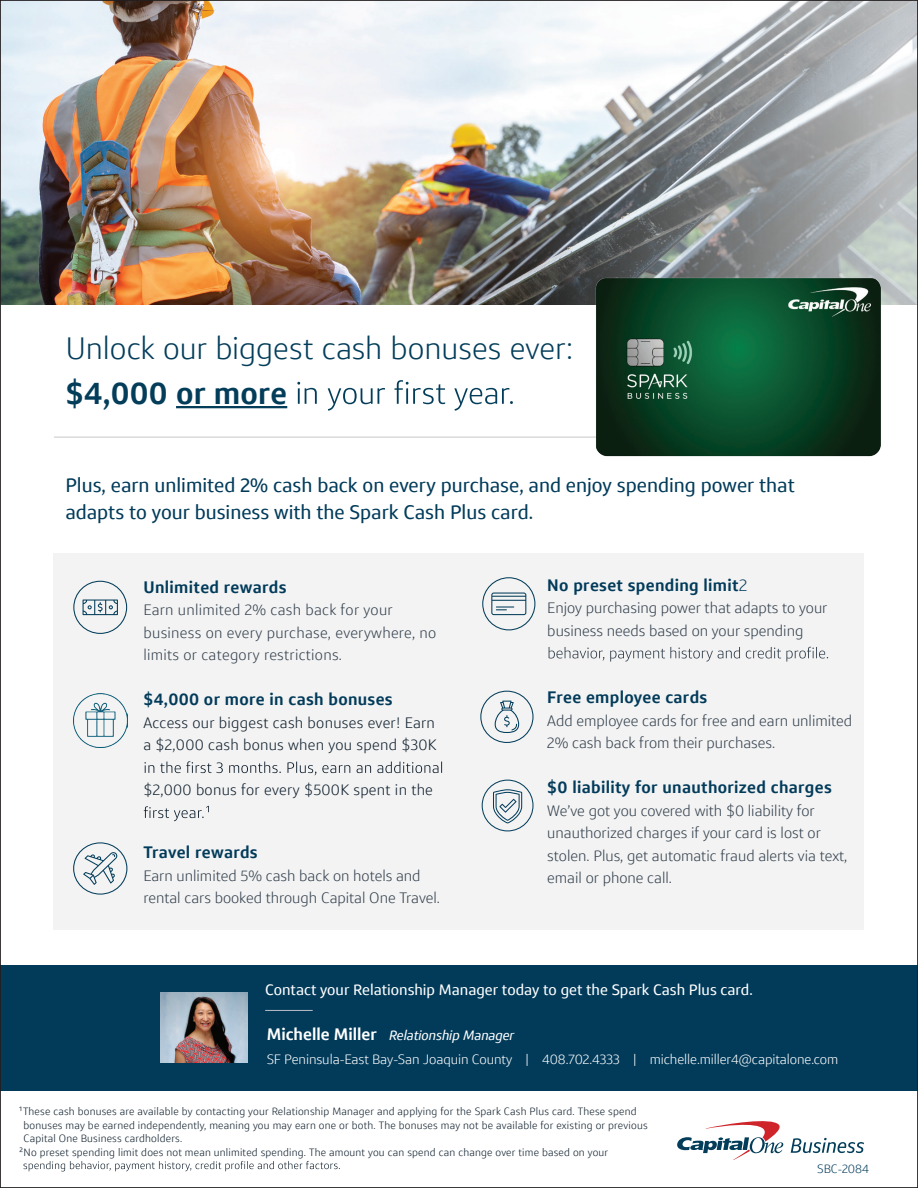
<style>
.page{position:relative;width:918px;height:1188px;background:#fff}
.page>*{position:absolute;margin:0;border:0;box-sizing:border-box;transform-origin:0 0}
.t1{font:300 30.75px "Optimist";color:#033d5a}
.t2{font:600 30.75px "Optimist";letter-spacing:.005em;color:#033d5a}
.t3{font:19.5px/27px "Optimist";color:#023b5a}
.t4{font:600 16.5px "Optimist";letter-spacing:.02em;color:#023b5a}
.t5{font:300 15px/22.5px "Optimist";color:#323f4c}
.t6{font:300 15px/22.5px "Optimist";letter-spacing:.02em;color:#0b1b29}
.t7{font:300 15px/22.5px "Optimist";letter-spacing:.02em;color:#323f4c}
.t8{font:15px "Optimist";color:#fff}
.t9{font:300 13.5px/24px "Optimist";letter-spacing:-.005em;color:#fff}
.t10{font:300 12px "Optimist";color:#023b5a}
.t11{font:300 10.5px "Optimist";letter-spacing:.02em;color:#0b1b29}
.s1{font-weight:300}
.s2{font-weight:600;font-size:16.5px}
.s3{font-weight:400;font-style:italic}
</style>
<div class="page">
<div style="left:0;top:965px;width:918px;height:126px;background:#023b5a"></div>
<img style="left:2px;top:2px;width:444px;height:303px">
<hr style="left:265px;top:1010px;width:48px;height:1px;background:#bcbfc7">
<svg style="left:446px;top:2px;width:470px;height:303px"></svg>
<hr style="left:54px;top:436px;width:799px;height:2px;background:#dbdad8">
<img style="left:586px;top:267px;width:305px;height:190px">
<svg style="left:677px;top:1121px;width:106px;height:39px"></svg>
<svg style="left:791px;top:1138px;width:73px;height:15px"></svg>
<svg style="left:23px;top:1161px;width:317px;height:10px"></svg>
<div style="left:54px;top:554px;width:810px;height:376px;background:#f3f3f3"></div>
<svg style="left:145px;top:761px;width:297px;height:14px"></svg>
<svg style="left:144px;top:806px;width:65px;height:15px"></svg>
<svg style="left:482px;top:577px;width:53px;height:53px"></svg>
<svg style="left:549px;top:647px;width:279px;height:15px"></svg>
<svg style="left:480px;top:691px;width:54px;height:52px"></svg>
<svg style="left:73px;top:842px;width:54px;height:53px"></svg>
<svg style="left:482px;top:780px;width:52px;height:51px"></svg>
<img style="left:73px;top:693px;width:54px;height:55px">
<svg style="left:73px;top:581px;width:54px;height:53px"></svg>
<hr style="left:176px;top:406px;width:111px;height:2px;background:#033d5a">
<svg style="left:297px;top:380px;width:216px;height:31px"></svg>
<img style="left:160px;top:993px;width:88px;height:70px">
<h1 class="t1" style="left:65px;top:330px;width:509px">Unlock our biggest cash bonuses ever:</h1>
<h1 class="t2" style="left:65px;top:375px;width:223px">$4,000 or more</h1>
<h2 class="t3" style="left:65px;top:471px;width:731px">Plus, earn unlimited 2% cash back on every purchase, and enjoy spending power that adapts to your business with the Spark Cash Plus card.</h2>
<h3 class="t4" style="left:143px;top:578px;width:145px">Unlimited rewards</h3>
<h3 class="t7" style="left:143px;top:599px;width:294px">Earn unlimited 2% cash back for your business on every purchase, everywhere, no limits or category restrictions.</h3>
<h3 class="t4" style="left:143px;top:690px;width:251px">$4,000 or more in cash bonuses</h3>
<h3 class="t6" style="left:143px;top:711px;width:295px">Access our biggest cash bonuses ever! Earn a $2,000 cash bonus when you spend $30K</h3>
<h3 class="t6" style="left:143px;top:779px;width:291px">$2,000 bonus for every $500K spent in the</h3>
<h3 class="t4" style="left:143px;top:843px;width:116px">Travel rewards</h3>
<h3 class="t5" style="left:143px;top:864px;width:298px">Earn unlimited 5% cash back on hotels and rental cars booked through Capital One Travel.</h3>
<h3 class="t4" style="left:547px;top:575px;width:201px">No preset spending limit<span class="s1">2</span></h3>
<h3 class="t5" style="left:547px;top:597px;width:282px">Enjoy purchasing power that adapts to your business needs based on your spending</h3>
<h3 class="t4" style="left:547px;top:688px;width:162px">Free employee cards</h3>
<h3 class="t5" style="left:547px;top:709px;width:306px">Add employee cards for free and earn unlimited<br>2% cash back from their purchases.</h3>
<h3 class="t4" style="left:547px;top:778px;width:286px">$0 liability for unauthorized charges</h3>
<h3 class="t5" style="left:547px;top:799px;width:302px">We’ve got you covered with $0 liability for unauthorized charges if your card is lost or stolen. Plus, get automatic fraud alerts via text, email or phone call.</h3>
<h3 class="t8" style="left:265px;top:981px;width:489px">Contact your Relationship Manager today to get the Spark Cash Plus card.</h3>
<p class="t9" style="left:267px;top:1024px;width:573px"><span class="s2">Michelle Miller</span> <span class="s3">Relationship Manager<br></span>SF Peninsula-East Bay-San Joaquin County | 408.702.4333 | michelle.miller4@capitalone.com</p>
<p class="t11" style="left:19px;top:1105px;width:619px">¹These cash bonuses are available by contacting your Relationship Manager and applying for the Spark Cash Plus card. These spend</p>
<p class="t11" style="left:24px;top:1119px;width:626px">bonuses may be earned independently, meaning you may earn one or both. The bonuses may not be available for existing or previous</p>
<p class="t11" style="left:23px;top:1132px;width:160px">Capital One Business cardholders.</p>
<p class="t11" style="left:19px;top:1146px;width:591px">²No preset spending limit does not mean unlimited spending. The amount you can spend can change over time based on your</p>
<p class="t10" style="left:817px;top:1162px;width:53px">SBC-2084</p>
</div>
